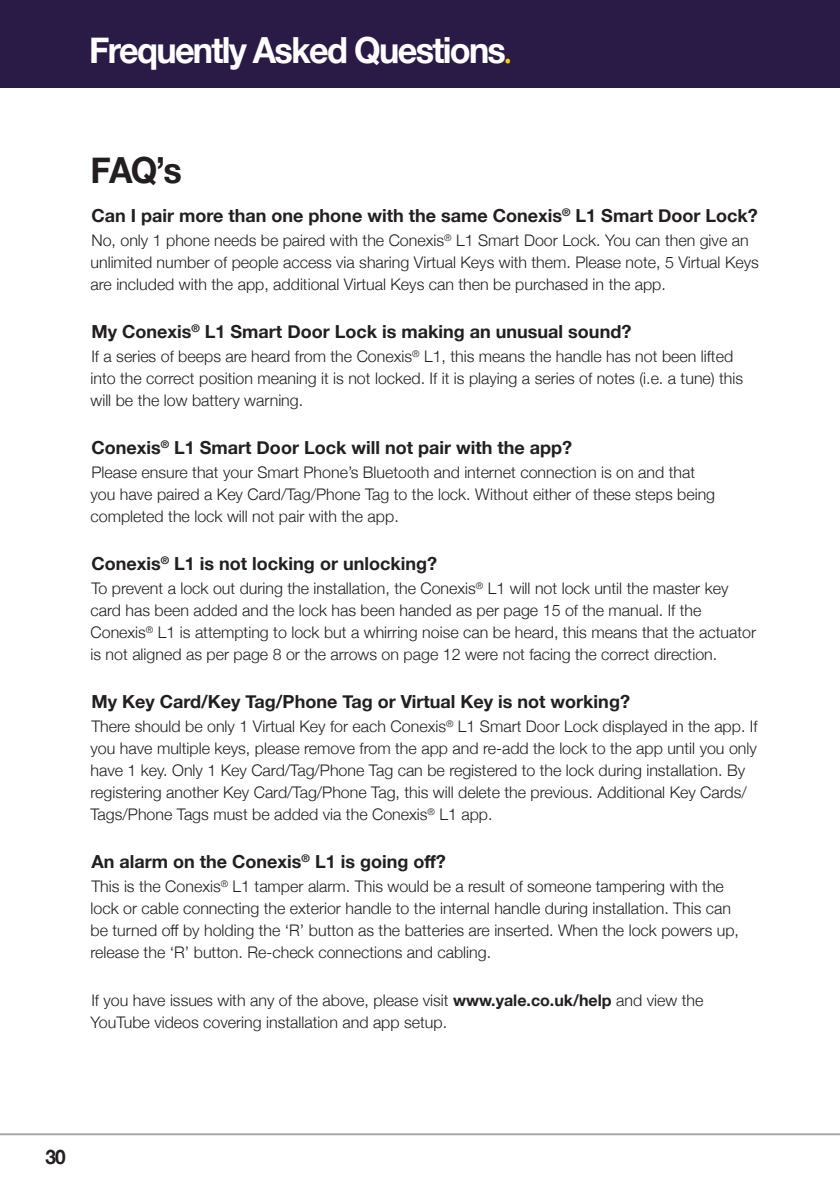
<style>
.page{position:relative;width:840px;height:1191px;background:#fff}
.page>*{position:absolute;margin:0;border:0;box-sizing:border-box;transform-origin:0 0}
.t1{font:700 36px "Helvetica Neue";letter-spacing:-.05em;color:#fff;scale:.95 1}
.t2{font:700 36px "Helvetica Neue";color:#231f20;scale:.95 1}
.t3{font:700 20px "Helvetica Neue";color:#231f20;scale:.95 1}
.t4{font:700 18px "Helvetica Neue";color:#231f20}
.t5{font:300 16px/22px "Helvetica Neue";color:#231f20}
.s1{font-weight:700}
</style>
<div class="page">
<hr style="left:0;top:1133px;width:839px;height:2px;background:#a8a9ad">
<div style="left:0;top:0;width:839px;height:88px;background:#2a1b46"></div>
<h1 class="t1" style="left:89px;top:22px;width:446px">Frequently Asked Questions<sub>•</sub></h1>
<h1 class="t2" style="left:90px;top:142px;width:98px">FAQ’s</h1>
<p class="t4" style="left:91px;top:201px;width:667px">Can I pair more than one phone with the same Conexis<sup>®</sup> L1 Smart Door Lock?</p>
<p class="t5" style="left:90px;top:228px;width:669px">No, only 1 phone needs be paired with the Conexis<sup>®</sup> L1 Smart Door Lock. You can then give an unlimited number of people access via sharing Virtual Keys with them. Please note, 5 Virtual Keys are included with the app, additional Virtual Keys can then be purchased in the app.</p>
<p class="t4" style="left:91px;top:317px;width:541px">My Conexis<sup>®</sup> L1 Smart Door Lock is making an unusual sound?</p>
<p class="t5" style="left:90px;top:344px;width:653px">If a series of beeps are heard from the Conexis<sup>®</sup> L1, this means the handle has not been lifted into the correct position meaning it is not locked. If it is playing a series of notes (i.e. a tune) this will be the low battery warning.</p>
<p class="t4" style="left:91px;top:433px;width:482px">Conexis<sup>®</sup> L1 Smart Door Lock will not pair with the app?</p>
<p class="t5" style="left:90px;top:460px;width:625px">Please ensure that your Smart Phone’s Bluetooth and internet connection is on and that you have paired a Key Card/Tag/Phone Tag to the lock. Without either of these steps being completed the lock will not pair with the app.</p>
<p class="t4" style="left:91px;top:549px;width:347px">Conexis<sup>®</sup> L1 is not locking or unlocking?</p>
<p class="t5" style="left:90px;top:576px;width:666px">To prevent a lock out during the installation, the Conexis<sup>®</sup> L1 will not lock until the master key card has been added and the lock has been handed as per page 15 of the manual. If the Conexis<sup>®</sup> L1 is attempting to lock but a whirring noise can be heard, this means that the actuator is not aligned as per page 8 or the arrows on page 12 were not facing the correct direction.</p>
<p class="t4" style="left:91px;top:687px;width:540px">My Key Card/Key Tag/Phone Tag or Virtual Key is not working?</p>
<p class="t5" style="left:90px;top:714px;width:668px">There should be only 1 Virtual Key for each Conexis<sup>®</sup> L1 Smart Door Lock displayed in the app. If you have multiple keys, please remove from the app and re-add the lock to the app until you only have 1 key. Only 1 Key Card/Tag/Phone Tag can be registered to the lock during installation. By registering another Key Card/Tag/Phone Tag, this will delete the previous. Additional Key Cards/ Tags/Phone Tags must be added via the Conexis<sup>®</sup> L1 app.</p>
<p class="t4" style="left:91px;top:847px;width:356px">An alarm on the Conexis<sup>®</sup> L1 is going off?</p>
<p class="t5" style="left:90px;top:874px;width:649px">This is the Conexis<sup>®</sup> L1 tamper alarm. This would be a result of someone tampering with the lock or cable connecting the exterior handle to the internal handle during installation. This can be turned off by holding the ‘R’ button as the batteries are inserted. When the lock powers up, release the ‘R’ button. Re-check connections and cabling.</p>
<p class="t5" style="left:90px;top:988px;width:614px">If you have issues with any of the above, please visit <span class="s1">www.yale.co.uk/help</span> and view the<br>YouTube videos covering installation and app setup.</p>
<p class="t3" style="left:45px;top:1140px;width:23px">30</p>
</div>
